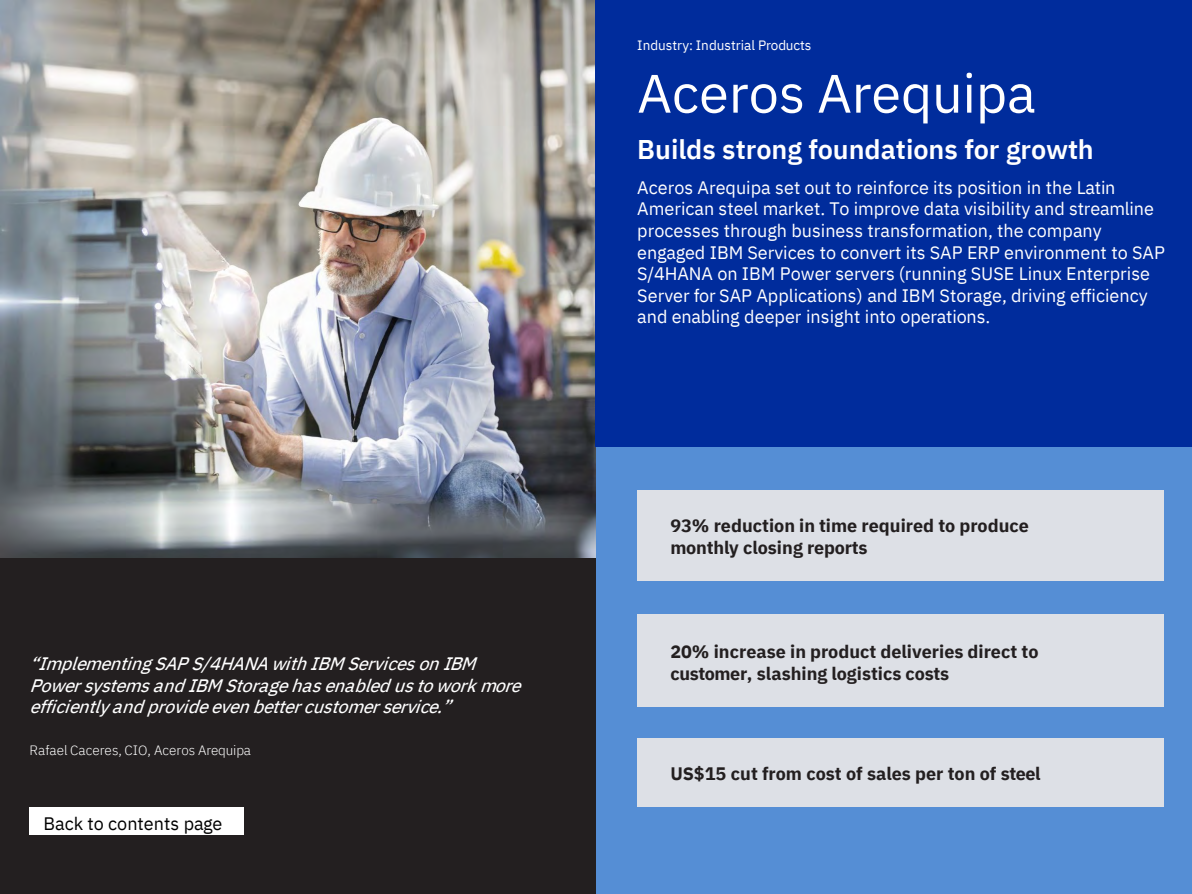
<style>
.page{position:relative;width:1192px;height:894px;background:#fff}
.page>*{position:absolute;margin:0;border:0;box-sizing:border-box;transform-origin:0 0}
.t1{font:54px "IBM Plex Sans";letter-spacing:-.005em;color:#fff}
.t2{font:600 27px "IBM Plex Sans";letter-spacing:-.005em;color:#fff}
.t3{font:18px/21.6px "IBM Plex Sans";color:#fff}
.t4{font:700 18px/21.6px "IBM Plex Sans";letter-spacing:-.005em;color:#231f20}
.t5{font:italic 18px/21.6px "IBM Plex Sans Text";color:#fff}
.t6{font:18px "IBM Plex Sans";color:#000}
.t7{font:300 13.5px "IBM Plex Sans";letter-spacing:-.005em;color:#fff}
.t8{font:13.5px "IBM Plex Sans";color:#fff}
</style>
<div class="page">
<div style="left:0;top:0;width:1191px;height:893px;background:#558ed5"></div>
<img style="left:0;top:0;width:595px;height:558px">
<div style="left:0;top:558px;width:595px;height:335px;background:#231f20"></div>
<div style="left:595px;top:0;width:596px;height:446px;background:#002c9c"></div>
<div style="left:637px;top:490px;width:526px;height:90px;background:#dde0e6"></div>
<div style="left:637px;top:614px;width:526px;height:92px;background:#dde0e6"></div>
<div style="left:637px;top:738px;width:526px;height:68px;background:#dde0e6"></div>
<div style="left:30px;top:807px;width:214px;height:27px;background:#fff"></div>
<p class="t5" style="left:29px;top:651px;width:500px">“Implementing SAPS/4HANA withIBM ServicesonIBM<br>Powersystems and IBM Storage has enabled us to work more efficiently and provide even better customer service.”</p>
<p class="t7" style="left:29px;top:740px;width:223px">Rafael Caceres, CIO, Aceros Arequipa</p>
<p class="t6" style="left:43px;top:810px;width:180px">Back to contents page</p>
<p class="t8" style="left:637px;top:35px;width:175px">Industry: Industrial Products</p>
<h2 class="t1" style="left:637px;top:52px;width:400px">Aceros Arequipa</h2>
<p class="t2" style="left:637px;top:128px;width:458px">Builds strong foundations for growth</p>
<p class="t3" style="left:637px;top:175px;width:529px">Aceros Arequipa set out to reinforce its position in the Latin American steel market. To improve data visibility and streamline processes through business transformation, the company engaged IBM Services to convert its SAP ERP environment to SAP S/4HANA on IBM Power servers (running SUSE Linux Enterprise Server for SAP Applications) and IBM Storage, driving efficiency and enabling deeper insight into operations.</p>
<p class="t4" style="left:670px;top:513px;width:360px">93% reduction in time required to produce monthly closing reports</p>
<p class="t4" style="left:670px;top:639px;width:369px">20% increase in product deliveries direct to customer, slashing logistics costs</p>
<p class="t4" style="left:670px;top:761px;width:372px">US$15 cut from cost of sales per ton of steel</p>
</div>
